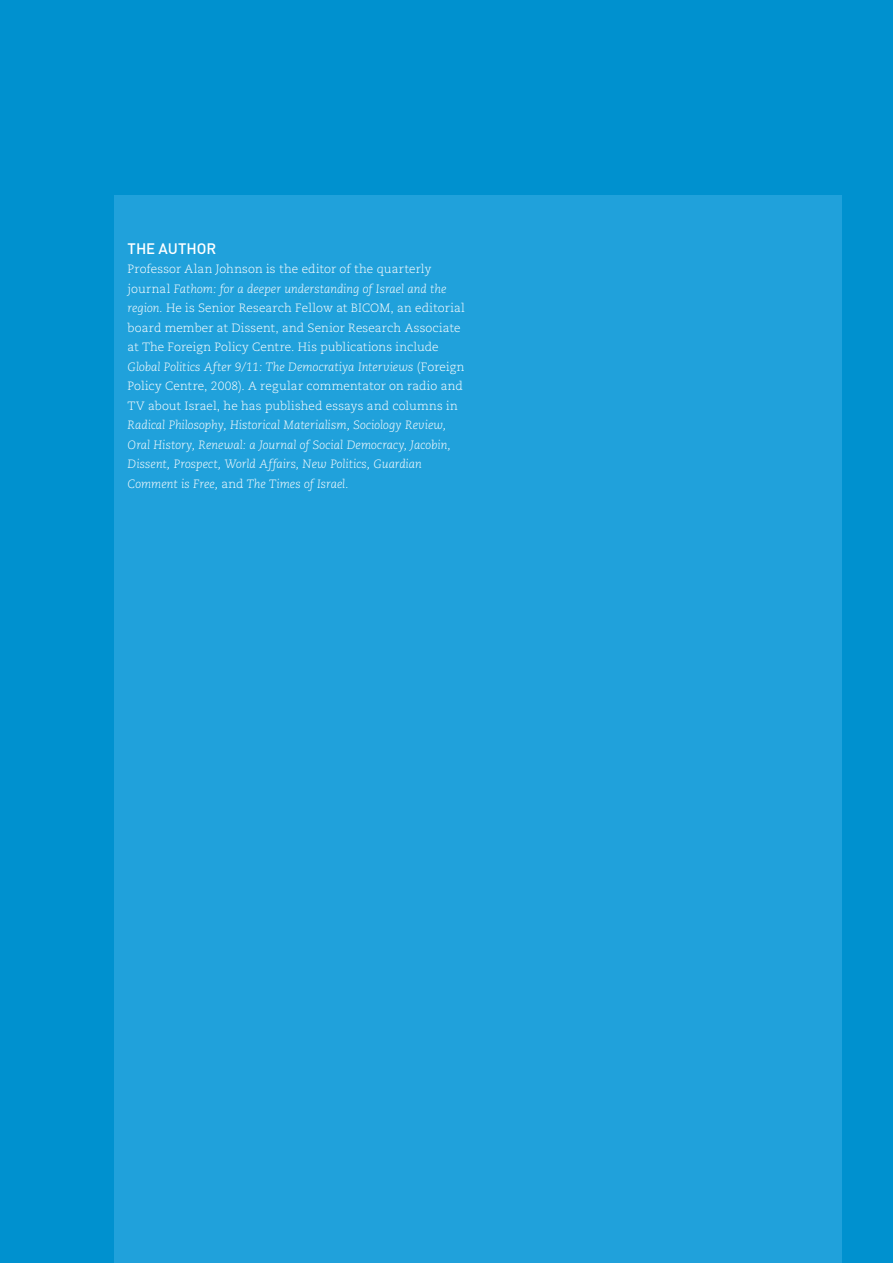
<style>
.page{position:relative;width:893px;height:1263px;background:#0091cf}
.page>*{position:absolute;margin:0;border:0;box-sizing:border-box;transform-origin:0 0}
.t1{font:500 15px "DIN";color:#fff}
.t2{font:300 12px/19.5px "Caecilia LT Std";letter-spacing:.01em;color:#fff}
.t3{font:italic 300 12px/19.5px "Caecilia LT Std";letter-spacing:-.005em;color:#fff}
.s1{font-style:italic}
.s2{font-style:normal}
</style>
<div class="page">
<div style="left:115px;top:195px;width:727px;height:1068px;background:#20a1db"></div>
<p class="t1" style="left:128px;top:239px;width:90px">THE AUTHOR</p>
<p class="t2" style="left:128px;top:259px;width:339px">Professor Alan Johnson is the editor of the quarterly journal <span class="s1">Fathom: for a deeper understanding of Israel and the region.</span> He is Senior Research Fellow at BICOM, an editorial board member at Dissent, and Senior Research Associate at The Foreign Policy Centre. His publications include <span class="s1">Global Politics After 9/11: The Democratiya Interviews</span> (Foreign Policy Centre, 2008). A regular commentator on radio and TV about Israel, he has published essays and columns in</p>
<p class="t3" style="left:128px;top:415px;width:325px">Radical Philosophy, Historical Materialism, Sociology Review, Oral History, Renewal: a Journal of Social Democracy, Jacobin, Dissent, Prospect, World Affairs, New Politics, Guardian Comment is Free, <span class="s2">and</span> The Times of Israel.</p>
</div>
